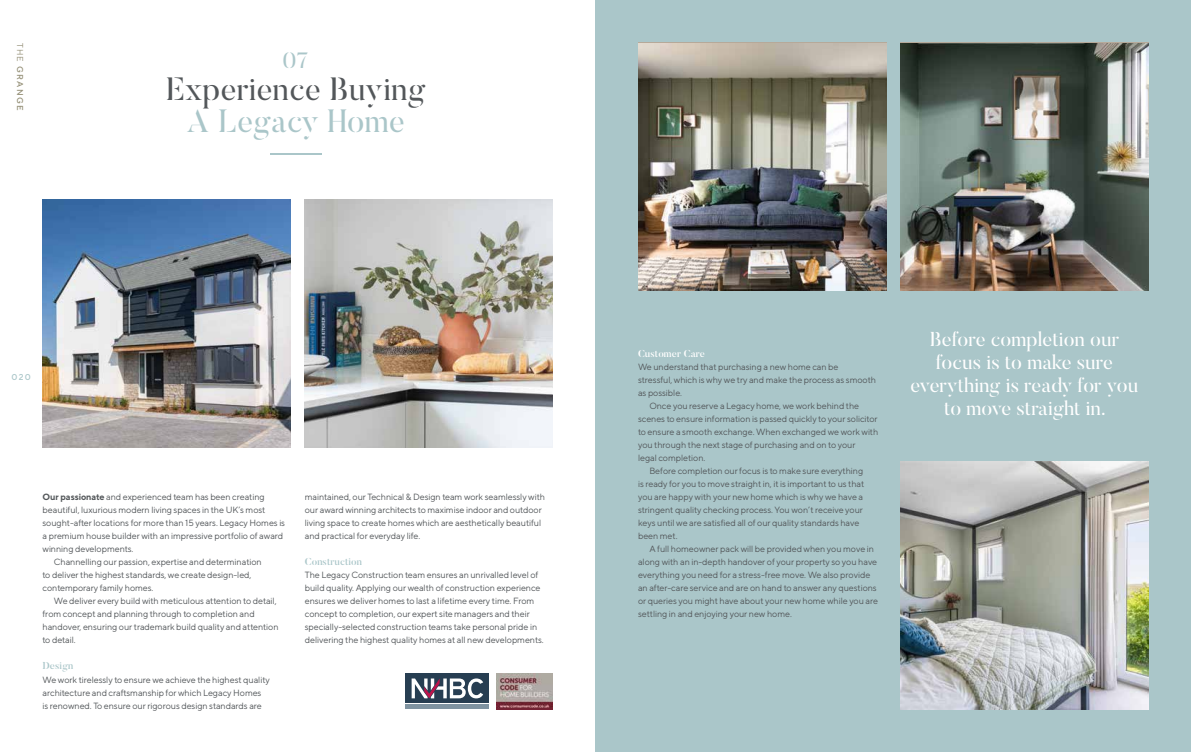
<style>
.page{position:relative;width:1191px;height:752px;background:#fff}
.page>*{position:absolute;margin:0;border:0;box-sizing:border-box;transform-origin:0 0}
.t1{font:32px "Butler Stencil";letter-spacing:.01em;color:#53575a}
.t2{font:32px "Butler Stencil";letter-spacing:.01em;color:#aac6c9}
.t3{font:22px "Butler Stencil";color:#aac6c9}
.t4{font:20px/23px "Butler Stencil";letter-spacing:.005em;color:#fff;text-align:center}
.t5{font:500 10px "Butler Stencil";letter-spacing:.01em;color:#aac6c9}
.t6{font:500 10px "Butler Stencil";letter-spacing:.01em;color:#fff}
.t7{font:9px/13px "TT Norms";letter-spacing:-.01em;color:#53575a}
.t8{font:500 8.5px "TT Norms";letter-spacing:.15em;color:#948f76}
.t9{font:500 8.5px "TT Norms";color:#aac6c9}
.s1{font-weight:400}
.s2{font-weight:700}
</style>
<div class="page">
<div style="left:595px;top:0;width:596px;height:751px;background:#aac6c9"></div>
<hr style="left:270px;top:153px;width:51px;height:1px;background:#aac6c9">
<img style="left:497px;top:673px;width:56px;height:36px">
<div style="left:405px;top:673px;width:83px;height:30px;background:#273e52"></div>
<div style="left:405px;top:704px;width:83px;height:5px;background:#7f93a1"></div>
<svg style="left:411px;top:678px;width:72px;height:20px"></svg>
<img style="left:43px;top:200px;width:248px;height:247px">
<img style="left:305px;top:199px;width:248px;height:248px">
<img style="left:900px;top:43px;width:248px;height:247px">
<img style="left:638px;top:43px;width:248px;height:247px">
<img style="left:900px;top:461px;width:248px;height:247px">
<p class="t8" style="left:25px;top:43px;width:69px;rotate:90deg"><span class="s1">THE</span> GRANGE</p>
<h2 class="t3" style="left:283px;top:47px;width:27px">07</h2>
<h1 class="t1" style="left:166px;top:69px;width:261px">Experience Buying</h1>
<h1 class="t2" style="left:187px;top:101px;width:219px">A Legacy Home</h1>
<p class="t9" style="left:12px;top:371px;width:21px">020</p>
<p class="t7" style="left:43px;top:490px;width:224px"><span class="s2">Our passionate</span> and experienced team has been creating</p>
<p class="t7" style="left:43px;top:503px;width:224px">beautiful, luxurious modern living spaces in the UK’s most</p>
<p class="t7" style="left:43px;top:516px;width:244px">sought-after locations for more than 15 years. Legacy Homes is</p>
<p class="t7" style="left:43px;top:529px;width:242px">a premium house builder with an impressive portfolio of award</p>
<p class="t7" style="left:43px;top:542px;width:92px">winning developments.</p>
<p class="t7" style="left:54px;top:555px;width:209px">Channelling our passion, expertise and determination</p>
<p class="t7" style="left:43px;top:568px;width:210px">to deliver the highest standards, we create design-led,</p>
<p class="t7" style="left:43px;top:581px;width:112px">contemporary family homes.</p>
<p class="t7" style="left:54px;top:594px;width:224px">We deliver every build with meticulous attention to detail,</p>
<p class="t7" style="left:43px;top:607px;width:214px">from concept and planning through to completion and</p>
<p class="t7" style="left:43px;top:620px;width:238px">handover, ensuring our trademark build quality and attention</p>
<p class="t7" style="left:43px;top:633px;width:35px">to detail.</p>
<p class="t5" style="left:43px;top:659px;width:32px">Design</p>
<p class="t7" style="left:43px;top:672px;width:229px">We work tirelessly to ensure we achieve the highest quality architecture and craftsmanship for which Legacy Homes<br>is renowned. To ensure our rigorous design standards are</p>
<p class="t7" style="left:305px;top:490px;width:242px">maintained, our Technical &amp; Design team work seamlessly with our award winning architects to maximise indoor and outdoor living space to create homes which are aesthetically beautiful and practical for everyday life.</p>
<p class="t5" style="left:305px;top:555px;width:59px">Construction</p>
<p class="t7" style="left:305px;top:568px;width:240px">The Legacy Construction team ensures an unrivalled level of build quality. Applying our wealth of construction experience ensures we deliver homes to last a lifetime every time. From concept to completion, our expert site managers and their specially-selected construction teams take personal pride in delivering the highest quality homes at all new developments.</p>
<p class="t6" style="left:638px;top:347px;width:68px">Customer Care</p>
<p class="t7" style="left:638px;top:359px;width:202px">We understand that purchasing a new home can be</p>
<p class="t7" style="left:638px;top:372px;width:240px">stressful, which is why we try and make the process as smooth</p>
<p class="t7" style="left:638px;top:385px;width:46px">as possible.</p>
<p class="t7" style="left:649px;top:398px;width:211px">Once you reserve a Legacy home, we work behind the</p>
<p class="t7" style="left:638px;top:411px;width:241px">scenes to ensure information is passed quickly to your solicitor</p>
<p class="t7" style="left:638px;top:424px;width:242px">to ensure a smooth exchange. When exchanged we work with</p>
<p class="t7" style="left:638px;top:437px;width:219px">you through the next stage of purchasing and on to your</p>
<p class="t7" style="left:638px;top:450px;width:69px">legal completion.</p>
<p class="t7" style="left:649px;top:463px;width:215px">Before completion our focus is to make sure everything</p>
<p class="t7" style="left:638px;top:476px;width:228px">is ready for you to move straight in, it is important to us that</p>
<p class="t7" style="left:638px;top:489px;width:227px">you are happy with your new home which is why we have a</p>
<p class="t7" style="left:638px;top:502px;width:226px">stringent quality checking process. You won’t receive your</p>
<p class="t7" style="left:638px;top:515px;width:223px">keys until we are satisfied all of our quality standards have</p>
<p class="t7" style="left:638px;top:528px;width:41px">been met.</p>
<p class="t7" style="left:649px;top:541px;width:226px">A full homeowner pack will be provided when you move in</p>
<p class="t7" style="left:638px;top:554px;width:241px">along with an in-depth handover of your property so you have</p>
<p class="t7" style="left:638px;top:567px;width:234px">everything you need for a stress-free move. We also provide</p>
<p class="t7" style="left:638px;top:580px;width:240px">an after-care service and are on hand to answer any questions</p>
<p class="t7" style="left:638px;top:593px;width:242px">or queries you might have about your new home while you are</p>
<p class="t7" style="left:638px;top:606px;width:155px">settling in and enjoying your new home.</p>
<h3 class="t4" style="left:910px;top:327px;width:229px">Before completion our focus is to make sure everything is ready for you to move straight in.</h3>
</div>
